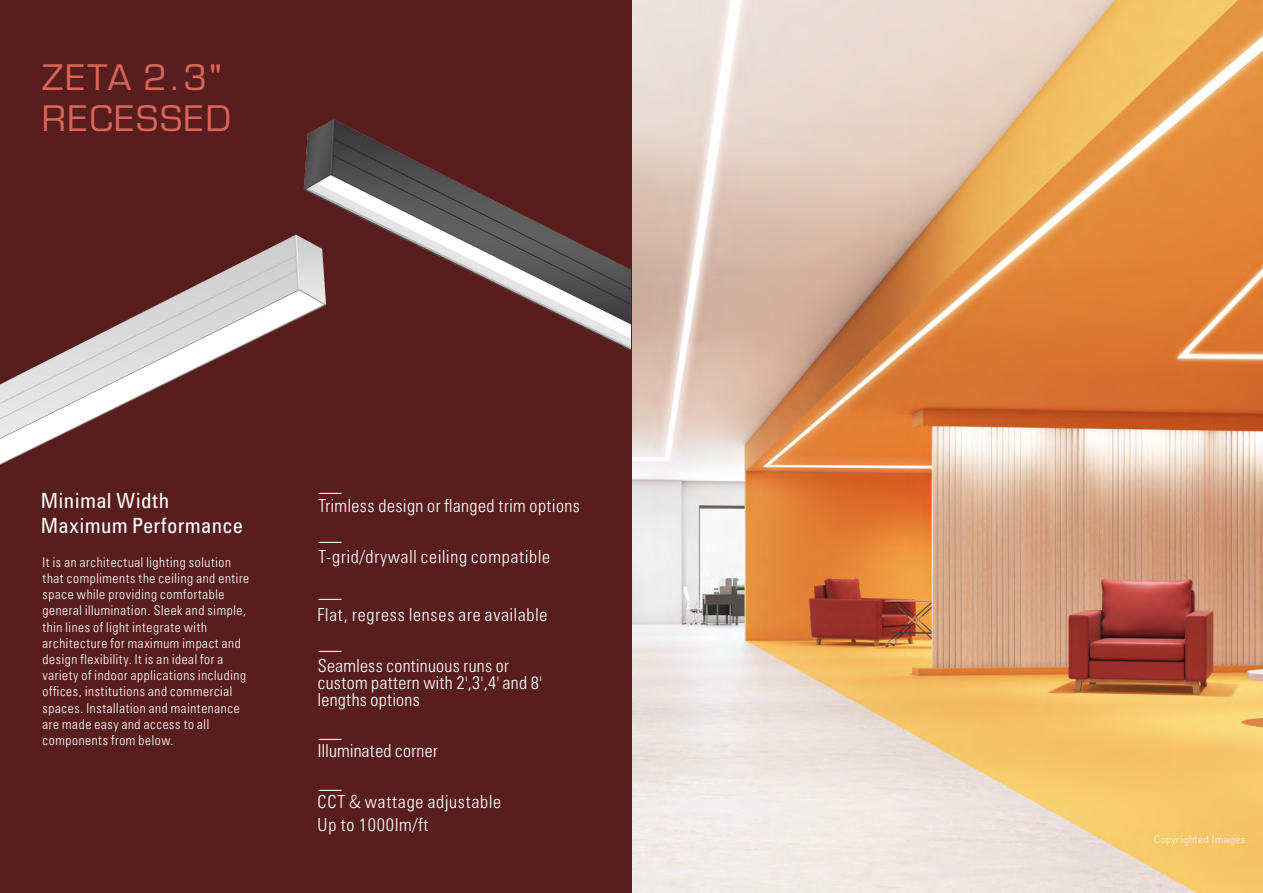
<style>
.page{position:relative;width:1263px;height:893px;background:#fff}
.page>*{position:absolute;margin:0;border:0;box-sizing:border-box;transform-origin:0 0}
.t1{font:34.35px/41.2px "Eurostile";letter-spacing:.07em;color:#dc655b}
.t2{font:26.4px/48.9px "Sim Sun";color:#fff;scale:.93 1}
.t3{font:condensed 21px/25.2px "Zurich BT";letter-spacing:.05em;color:#fff}
.t4{font:300 condensed 18px/17.1px "Zurich BT";letter-spacing:.03em;color:#fff}
.t5{font:300 condensed 13.5px/16.2px "Zurich BT";letter-spacing:.045em;color:#fff}
.t6{font:300 10.5px "DINOT";color:#fff}
.s1{font-family:"Source Han Sans CN";font-stretch:normal}
</style>
<div class="page">
<img style="left:631px;top:0;width:632px;height:893px">
<div style="left:0;top:0;width:631px;height:893px;background:#581e1d"></div>
<img style="left:0;top:119px;width:631px;height:346px">
<h1 class="t1" style="left:42px;top:60px;width:191px">ZETA 2.3"<br>RECESSED</h1>
<h3 class="t3" style="left:41px;top:490px;width:203px">Minimal Width<br>Maximum Performance</h3>
<h2 class="t2" style="left:318px;top:469px;width:28px">— —</h2>
<h3 class="t4" style="left:319px;top:499px;width:263px">Trimless design or flanged trim options</h3>
<h3 class="t4" style="left:319px;top:549px;width:233px">T-grid/drywall ceiling compatible</h3>
<p class="t5" style="left:43px;top:555px;width:208px">It is an architectual lighting solution that compliments the ceiling and entire space while providing comfortable general illumination. Sleek and simple, thin lines of light integrate with architecture for maximum impact and design flexibility. It is an ideal for a variety of indoor applications including offices, institutions and commercial spaces. Installation and maintenance are made easy and access to all components from below.</p>
<h2 class="t2" style="left:318px;top:573px;width:28px;line-height:52.7px">— —</h2>
<h3 class="t4" style="left:317px;top:607px;width:232px">Flat, regress lenses are available</h3>
<h3 class="t4" style="left:318px;top:659px;width:226px">Seamless continuous runs or custom pattern with 2',3',4' and 8' lengths options</h3>
<h3 class="t4" style="left:318px;top:744px;width:122px">Illuminated corner</h3>
<h3 class="t4" style="left:318px;top:792px;width:185px;line-height:23.2px">CCT <span class="s1">&amp;</span> wattage adjustable<br>Up to 1000lm/ft</h3>
<h2 class="t2" style="left:318px;top:715px;width:28px;line-height:50.2px">— —</h2>
<p class="t6" style="left:1154px;top:835px;width:94px">Copyrighted Images</p>
</div>
